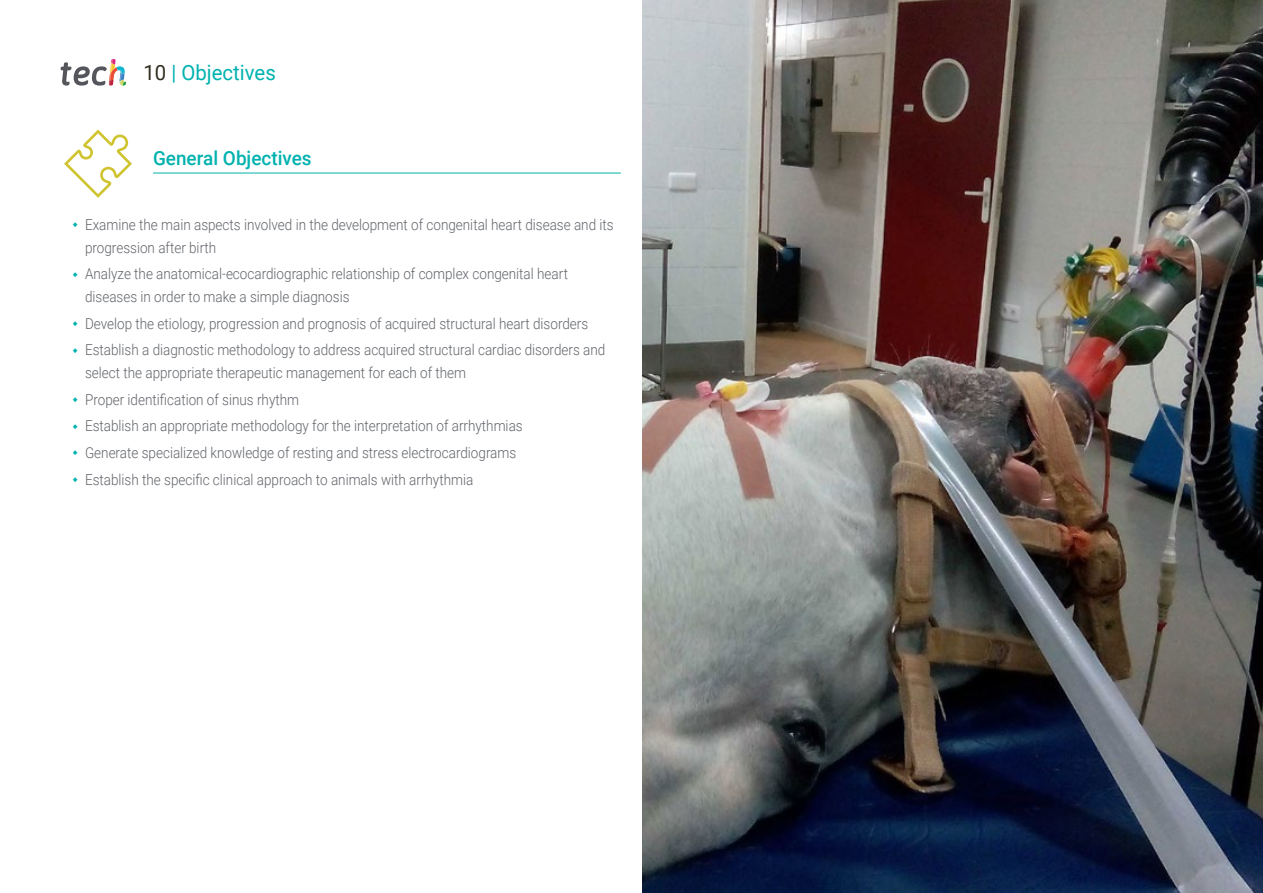
<style>
.page{position:relative;width:1263px;height:893px;background:#fff}
.page>*{position:absolute;margin:0;border:0;box-sizing:border-box;transform-origin:0 0}
.t1{font:21px "Roboto";color:#00b2af}
.t2{font:500 19.5px "Roboto";color:#00b2af}
.t3{font:300 15px/26.7px "Roboto";color:#61646a;scale:.9 1}
.s1{color:#312e20}
</style>
<div class="page">
<hr style="left:153px;top:173px;width:468px;height:1px;background:#00b2af">
<svg style="left:64px;top:130px;width:68px;height:68px"></svg>
<img style="left:642px;top:0;width:621px;height:893px">
<svg style="left:61px;top:59px;width:65px;height:27px"></svg>
<h1 class="t1" style="left:144px;top:57px;width:134px"><span class="s1">10</span> | Objectives</h1>
<h2 class="t2" style="left:153px;top:144px;width:160px">General Objectives</h2>
<p class="t3" style="left:85px;top:213px;width:589px;line-height:22.5px">Examine the main aspects involved in the development of congenital heart disease and its progression after birth</p>
<p class="t3" style="left:85px;top:262px;width:538px;line-height:22.5px">Analyze the anatomical-ecocardiographic relationship of complex congenital heart diseases in order to make a simple diagnosis</p>
<p class="t3" style="left:85px;top:309px;width:580px">Develop the etiology, progression and prognosis of acquired structural heart disorders<br>Establish a diagnostic methodology to address acquired structural cardiac disorders and</p>
<p class="t3" style="left:85px;top:359px;width:488px">select the appropriate therapeutic management for each of them<br>Proper identification of sinus rhythm<br>Establish an appropriate methodology for the interpretation of arrhythmias Generate specialized knowledge of resting and stress electrocardiograms Establish the specific clinical approach to animals with arrhythmia</p>
</div>
